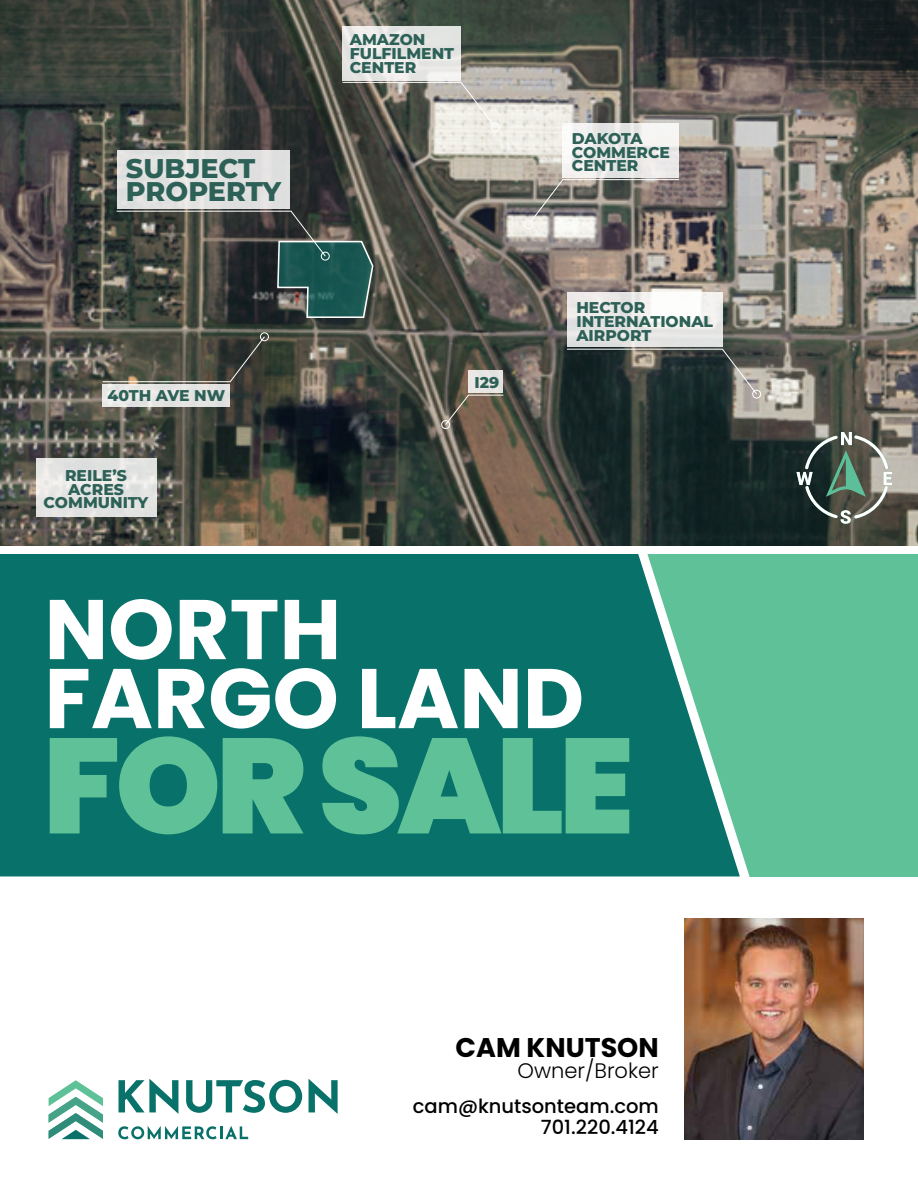
<style>
.page{position:relative;width:918px;height:1188px;background:#fff}
.page>*{position:absolute;margin:0;border:0;box-sizing:border-box;transform-origin:0 0}
.t1{font:900 134.85px "Poppins";letter-spacing:-.04em;color:#5ec198}
.t2{font:700 84.45px/69px "Poppins";color:#fff}
.t3{font:800 27px/22.5px "Montserrat";color:#2d6157}
.t4{font:700 27px "Poppins";color:#000}
.t5{font:300 21px "Poppins";color:#000}
.t6{font:500 19.5px/21px "Poppins";color:#000;text-align:right}
.t7{font:800 15.6px/13.8px "Montserrat";color:#2d6157}
</style>
<div class="page">
<div style="left:640px;top:547px;width:278px;height:329px;background:#5ec198"></div>
<svg style="left:0;top:554px;width:740px;height:322px;background:#0f776d"></svg>
<img style="left:0;top:0;width:918px;height:546px">
<div style="left:103px;top:384px;width:127px;height:22px;background:#e6e5e3"></div>
<svg style="left:102px;top:336px;width:164px;height:47px;background:#4e4e44"></svg>
<div style="left:260px;top:332px;width:9px;height:9px;border:1px solid #fff;border-radius:50%"></div>
<div style="left:343px;top:26px;width:118px;height:54px;background:linear-gradient(to right,#ebe9e7,#e6e7e5)"></div>
<div style="left:117px;top:150px;width:173px;height:58px;background:#e1e1e0"></div>
<svg style="left:342px;top:81px;width:155px;height:48px;background:#8c8b83"></svg>
<svg style="left:116px;top:210px;width:258px;height:109px;background:#3f4c47"></svg>
<div style="left:491px;top:123px;width:9px;height:9px;border:1px solid #fff;border-radius:50%"></div>
<svg style="left:567px;top:293px;width:155px;height:54px;fill:#ebe9e8"></svg>
<svg style="left:566px;top:348px;width:192px;height:47px;background:#394341"></svg>
<div style="left:752px;top:390px;width:9px;height:9px;border:1px solid #fff;border-radius:50%"></div>
<div style="left:563px;top:123px;width:116px;height:54px;background:linear-gradient(to right,#eeeeed,#ebeae9)"></div>
<div style="left:36px;top:459px;width:121px;height:58px;background:#e3e3e2"></div>
<svg style="left:527px;top:179px;width:153px;height:47px;background:#837f79"></svg>
<div style="left:524px;top:220px;width:9px;height:9px;border:1px solid #fff;border-radius:50%"></div>
<div style="left:321px;top:252px;width:9px;height:9px;border:1px solid #fff;border-radius:50%"></div>
<div style="left:469px;top:371px;width:34px;height:22px;background:#e9e6e3"></div>
<svg style="left:444px;top:394px;width:60px;height:32px;background:#716352"></svg>
<div style="left:441px;top:420px;width:9px;height:9px;border:1px solid #fff;border-radius:50%"></div>
<img style="left:685px;top:919px;width:179px;height:220px">
<svg style="left:118px;top:1126px;width:130px;height:13px"></svg>
<svg style="left:119px;top:1079px;width:59px;height:35px"></svg>
<svg style="left:186px;top:1080px;width:116px;height:33px"></svg>
<svg style="left:309px;top:1079px;width:29px;height:35px"></svg>
<svg style="left:49px;top:1080px;width:54px;height:59px"></svg>
<div style="left:0;top:547px;width:918px;height:7px;background:#fff"></div>
<svg style="left:796px;top:432px;width:96px;height:92px;background:#5c675e"></svg>
<h3 class="t3" style="left:126px;top:157px;width:157px">SUBJECT<br>PROPERTY</h3>
<p class="t7" style="left:350px;top:32px;width:106px">AMAZON<br>FULFILMENT<br>CENTER</p>
<p class="t7" style="left:108px;top:388px;width:119px">40TH AVE NW</p>
<p class="t7" style="left:44px;top:468px;width:106px;text-align:center">REILE’S<br>ACRES<br>COMMUNITY</p>
<p class="t7" style="left:474px;top:375px;width:26px">I29</p>
<p class="t7" style="left:572px;top:131px;width:100px">DAKOTA<br>COMMERCE<br>CENTER</p>
<p class="t7" style="left:576px;top:300px;width:138px">HECTOR<br>INTERNATIONAL<br>AIRPORT</p>
<h2 class="t2" style="left:45px;top:596px;width:541px">NORTH<br>FARGO LAND</h2>
<h1 class="t1" style="left:43px;top:708px;width:592px">FOR SALE</h1>
<h3 class="t4" style="left:456px;top:1032px;width:205px">CAM KNUTSON</h3>
<h3 class="t5" style="left:518px;top:1059px;width:143px">Owner/Broker</h3>
<p class="t6" style="left:413px;top:1096px;width:247px">cam@knutsonteam.com<br>701.220.4124</p>
</div>
